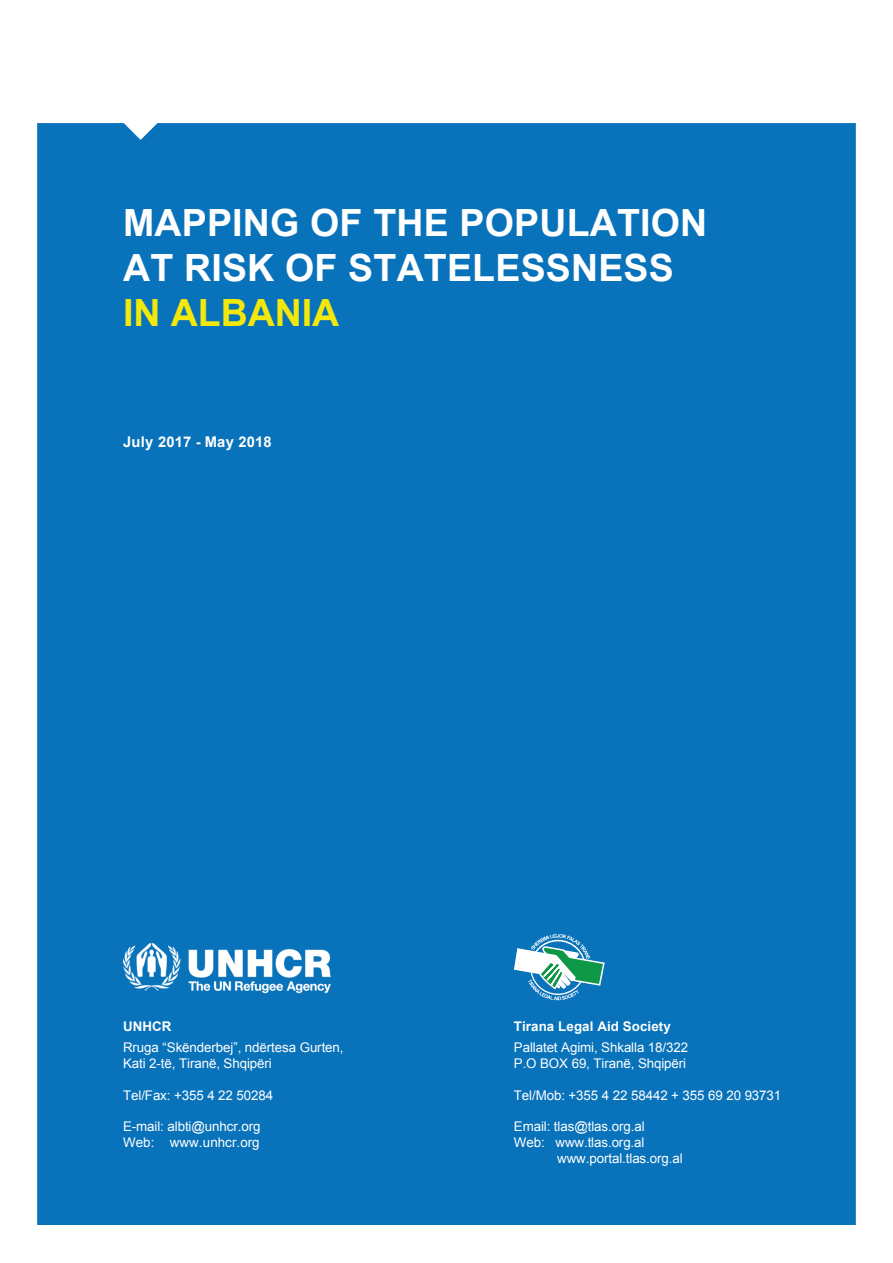
<style>
.page{position:relative;width:893px;height:1263px;background:#fff}
.page>*{position:absolute;margin:0;border:0;box-sizing:border-box;transform-origin:0 0}
.t1{font:700 37.5px/45px "Arial";letter-spacing:.005em;color:#fff}
.t2{font:700 37.5px "Arial";color:#f2e80c}
.t3{font:700 14.7px "Arial";letter-spacing:.015em;color:#fff}
.t4{font:13.35px/16px "Arial";letter-spacing:-.005em;color:#fff}
.t5{font:700 13.35px "Arial";letter-spacing:.005em;color:#fff}
</style>
<div class="page">
<div style="left:37px;top:123px;width:819px;height:1101px;background:#0872ba"></div>
<img style="left:123px;top:935px;width:213px;height:63px">
<svg style="left:124px;top:123px;width:33px;height:17px"></svg>
<svg style="left:513px;top:934px;width:92px;height:66px"></svg>
<h1 class="t1" style="left:123px;top:202px;width:585px">MAPPING OF THE POPULATION<br>AT RISK OF STATELESSNESS</h1>
<h1 class="t2" style="left:123px;top:288px;width:217px">IN ALBANIA</h1>
<p class="t3" style="left:123px;top:432px;width:150px">July 2017 - May 2018</p>
<p class="t5" style="left:123px;top:1017px;width:50px">UNHCR</p>
<p class="t4" style="left:123px;top:1039px;width:222px">Rruga “Skënderbej”, ndërtesa Gurten,<br>Kati 2-të, Tiranë, Shqipëri</p>
<p class="t4" style="left:123px;top:1087px;width:152px">Tel/Fax: +355 4 22 50284</p>
<p class="t4" style="left:123px;top:1118px;width:139px">E-mail: albti@unhcr.org<br>Web: www.unhcr.org</p>
<p class="t5" style="left:513px;top:1017px;width:158px">Tirana Legal Aid Society</p>
<p class="t4" style="left:513px;top:1039px;width:176px">Pallatet Agimi, Shkalla 18/322<br>P.O BOX 69, Tiranë, Shqipëri</p>
<p class="t4" style="left:513px;top:1087px;width:269px">Tel/Mob: +355 4 22 58442 + 355 69 20 93731</p>
<p class="t4" style="left:513px;top:1118px;width:132px">Email: tlas@tlas.org.al</p>
<p class="t4" style="left:513px;top:1134px;width:132px">Web: www.tlas.org.al</p>
<p class="t4" style="left:557px;top:1150px;width:127px">www.portal.tlas.org.al</p>
</div>
